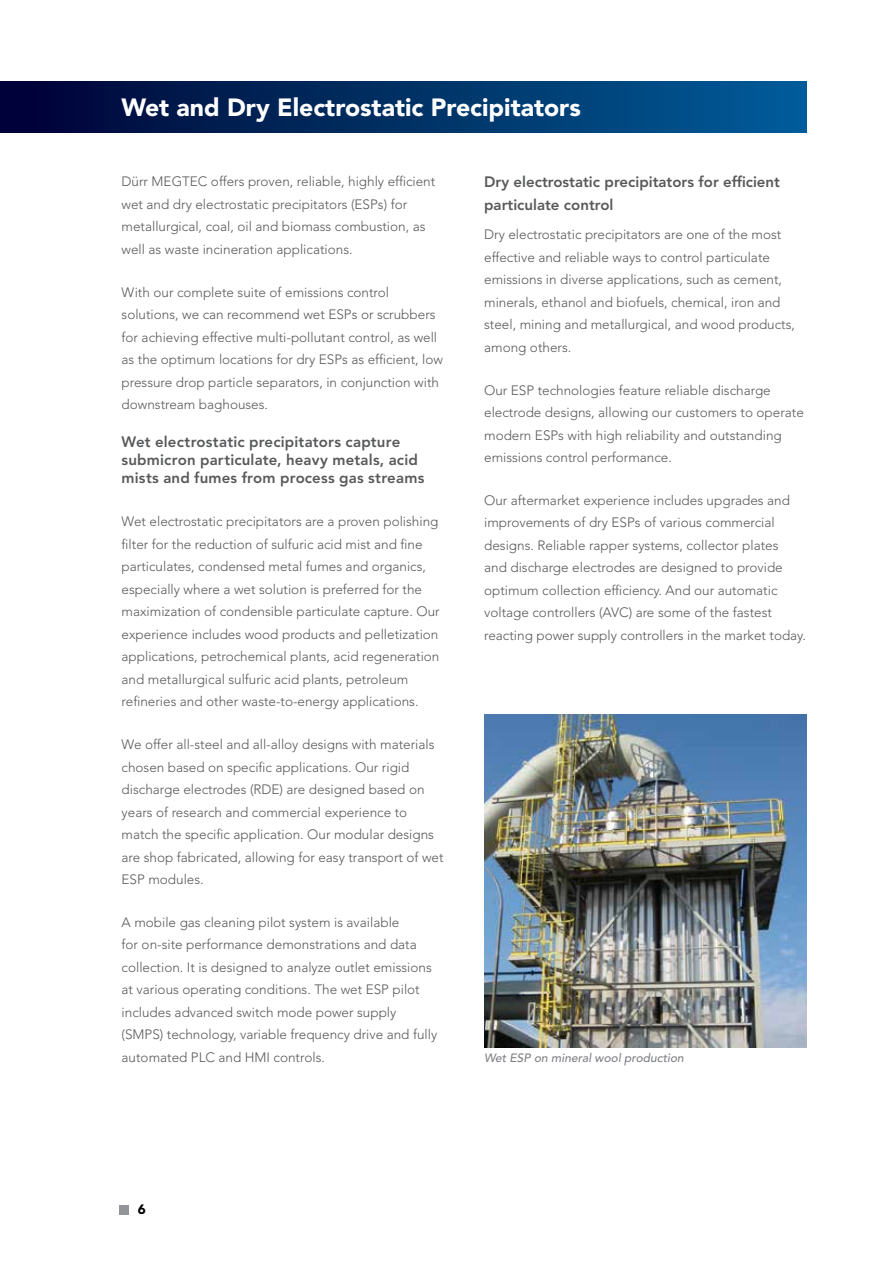
<style>
.page{position:relative;width:894px;height:1264px;background:#fff}
.page>*{position:absolute;margin:0;border:0;box-sizing:border-box;transform-origin:0 0}
.t1{font:900 24.75px "Avenir LT Std";color:#fff}
.t2{font:800 15px/18px "Avenir LT Std";letter-spacing:.01em;color:#58595b}
.t3{font:300 13.5px/22.5px "Avenir LT Std";color:#58595b}
.t4{font:900 13.5px "Avenir LT Std";color:#000}
.t5{font:italic 500 12px "Avenir LT Std";color:#808285}
</style>
<div class="page">
<div style="left:119px;top:1205px;width:10px;height:9px;background:#939598"></div>
<div style="left:0;top:81px;width:805px;height:52px;background:linear-gradient(to right,#000234,#005d98)"></div>
<img style="left:484px;top:714px;width:321px;height:333px">
<h1 class="t1" style="left:122px;top:93px;width:460px">Wet and Dry Electrostatic Precipitators</h1>
<p class="t3" style="left:122px;top:170px;width:315px">Dürr MEGTEC offers proven, reliable, highly efficient wet and dry electrostatic precipitators (ESPs) for metallurgical, coal, oil and biomass combustion, as well as waste incineration applications.</p>
<p class="t3" style="left:122px;top:281px;width:323px">With our complete suite of emissions control solutions, we can recommend wet ESPs or scrubbers for achieving effective multi-pollutant control, as well as the optimum locations for dry ESPs as efficient, low pressure drop particle separators, in conjunction with downstream baghouses.</p>
<p class="t2" style="left:122px;top:433px;width:304px">Wet electrostatic precipitators capture submicron particulate, heavy metals, acid mists and fumes from process gas streams</p>
<p class="t3" style="left:122px;top:510px;width:319px">Wet electrostatic precipitators are a proven polishing filter for the reduction of sulfuric acid mist and fine particulates, condensed metal fumes and organics, especially where a wet solution is preferred for the maximization of condensible particulate capture. Our experience includes wood products and pelletization applications, petrochemical plants, acid regeneration and metallurgical sulfuric acid plants, petroleum refineries and other waste-to-energy applications.</p>
<p class="t3" style="left:122px;top:733px;width:323px">We offer all-steel and all-alloy designs with materials chosen based on specific applications. Our rigid discharge electrodes (RDE) are designed based on years of research and commercial experience to match the specific application. Our modular designs are shop fabricated, allowing for easy transport of wet ESP modules.</p>
<p class="t3" style="left:122px;top:911px;width:317px">A mobile gas cleaning pilot system is available<br>for on-site performance demonstrations and data collection. It is designed to analyze outlet emissions at various operating conditions. The wet ESP pilot includes advanced switch mode power supply (SMPS) technology, variable frequency drive and fully automated PLC and HMI controls.</p>
<p class="t2" style="left:484px;top:171px;width:297px;line-height:22.5px">Dry electrostatic precipitators for efficient particulate control</p>
<p class="t3" style="left:484px;top:223px;width:312px">Dry electrostatic precipitators are one of the most effective and reliable ways to control particulate emissions in diverse applications, such as cement, minerals, ethanol and biofuels, chemical, iron and steel, mining and metallurgical, and wood products, among others.</p>
<p class="t3" style="left:484px;top:379px;width:321px">Our ESP technologies feature reliable discharge electrode designs, allowing our customers to operate modern ESPs with high reliability and outstanding emissions control performance.</p>
<p class="t3" style="left:484px;top:489px;width:323px">Our aftermarket experience includes upgrades and improvements of dry ESPs of various commercial designs. Reliable rapper systems, collector plates<br>and discharge electrodes are designed to provide optimum collection efficiency. And our automatic voltage controllers (AVC) are some of the fastest reacting power supply controllers in the market today.</p>
<p class="t5" style="left:484px;top:1050px;width:201px">Wet ESP on mineral wool production</p>
<p class="t4" style="left:138px;top:1201px;width:9px">6</p>
</div>
